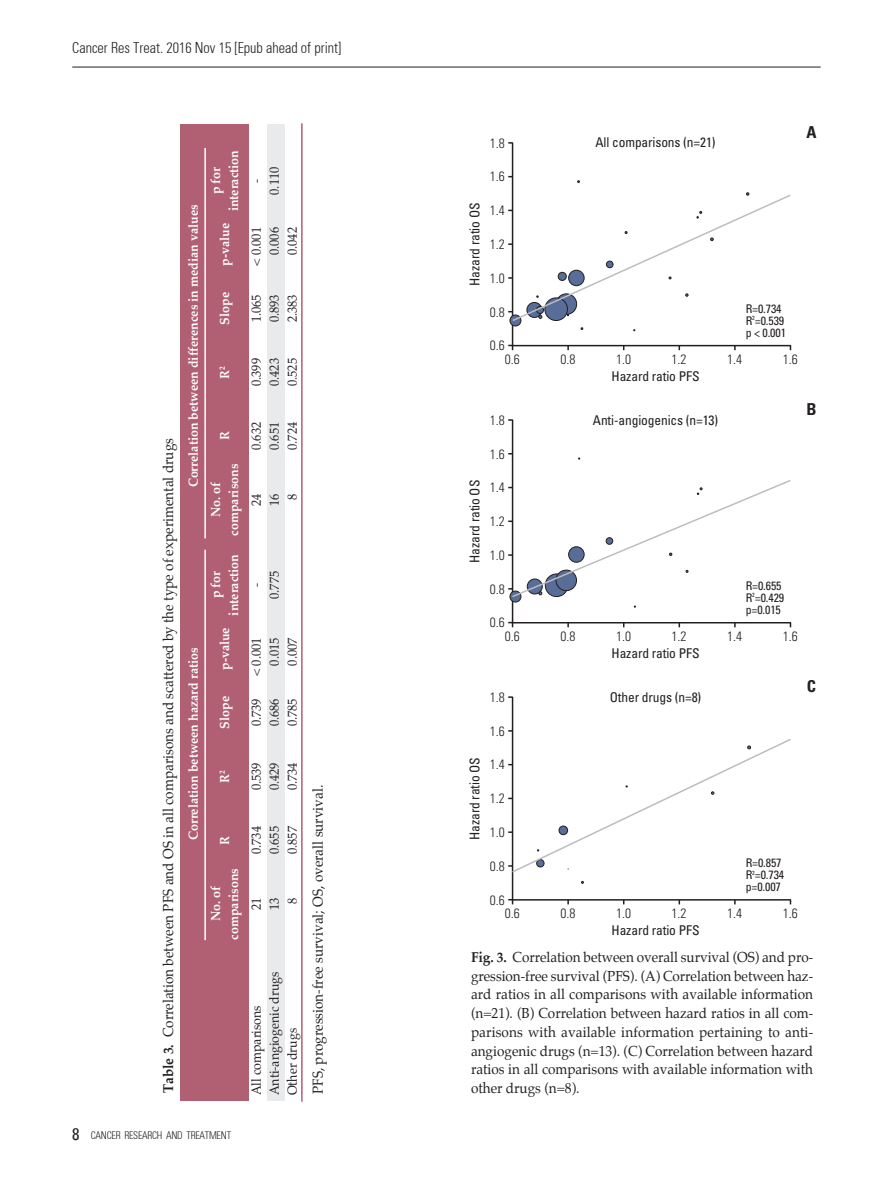
<style>
.page{position:relative;width:893px;height:1191px;background:#fff}
.page>*{position:absolute;margin:0;border:0;box-sizing:border-box;transform-origin:0 0}
.t1{font:700 condensed 16.5px "Univers";color:#231f20}
.t2{font:300 condensed 15px "Univers";color:#231f20;scale:.95 1}
.t3{font:14.25px/18.8px "Palatino";color:#231f20;text-align:justify;scale:.95 1}
.t4{font:condensed 13.5px "Univers";letter-spacing:-.01em;color:#231f20}
.t5{font:300 condensed 13.5px "Univers";color:#231f20}
.t6{font:13.05px "Palatino";color:#231f20;scale:.95 1}
.t7{font:700 13.05px "Palatino";color:#fff;scale:.95 1}
.t8{font:condensed 12px/12px "Univers";letter-spacing:-.01em;color:#231f20}
.t9{font:300 condensed 10.5px "Univers";letter-spacing:-.025em;color:#231f20;scale:.95 1}
.s1{font-weight:700}
.s2{font-weight:400;font-size:16.5px}
</style>
<div class="page">
<hr style="left:72px;top:67px;width:749px;height:1px;background:#231f20">
<svg style="left:508px;top:345px;width:5px;height:5px"></svg>
<svg style="left:511px;top:142px;width:281px;height:205px"></svg>
<svg style="left:508px;top:192px;width:284px;height:139px"></svg>
<svg style="left:508px;top:622px;width:5px;height:5px"></svg>
<svg style="left:511px;top:419px;width:281px;height:205px"></svg>
<div style="left:510px;top:591px;width:11px;height:11px;background:#586d98;border-radius:50%"></div>
<div style="left:510px;top:590px;width:11px;height:12px;border:1px solid #231f20;border-radius:50%"></div>
<svg style="left:508px;top:478px;width:284px;height:120px"></svg>
<svg style="left:508px;top:899px;width:5px;height:5px"></svg>
<svg style="left:511px;top:696px;width:281px;height:205px"></svg>
<svg style="left:508px;top:737px;width:284px;height:137px"></svg>
<div style="left:180px;top:124px;width:68px;height:976px;background:#b06072"></div>
<div style="left:267px;top:124px;width:17px;height:976px;background:#e9eaeb"></div>
<hr style="left:301px;top:123px;width:2px;height:978px;background:#b06072">
<hr style="left:204px;top:550px;width:2px;height:390px;background:#fff">
<hr style="left:204px;top:148px;width:2px;height:390px;background:#fff">
<p class="t2" style="left:72px;top:39px;width:285px">Cancer Res Treat. 2016 Nov 15 [Epub ahead of print]</p>
<p class="t3" style="left:160px;top:1093px;width:691px;rotate:-90deg"><span class="s1">Table 3.</span> Correlation between PFS and OS in all comparisons and scattered by the type of experimental drugs</p>
<p class="t7" style="left:187px;top:487px;width:299px;rotate:-90deg">Correlation between differences in median values</p>
<p class="t7" style="left:187px;top:840px;width:204px;rotate:-90deg">Correlation between hazard ratios</p>
<p class="t7" style="left:228px;top:211px;width:66px;rotate:-90deg">interaction</p>
<p class="t7" style="left:210px;top:194px;width:30px;rotate:-90deg">p for</p>
<p class="t6" style="left:250px;top:183px;width:6px;rotate:-90deg">-</p>
<p class="t6" style="left:268px;top:195px;width:31px;rotate:-90deg">0.110</p>
<p class="t7" style="left:219px;top:266px;width:46px;rotate:-90deg">p-value</p>
<p class="t6" style="left:250px;top:266px;width:42px;rotate:-90deg">&lt; 0.001</p>
<p class="t6" style="left:268px;top:255px;width:31px;rotate:-90deg">0.006</p>
<p class="t6" style="left:286px;top:255px;width:31px;rotate:-90deg">0.042</p>
<p class="t7" style="left:219px;top:324px;width:36px;rotate:-90deg">Slope</p>
<p class="t6" style="left:250px;top:322px;width:31px;rotate:-90deg">1.065</p>
<p class="t6" style="left:268px;top:322px;width:31px;rotate:-90deg">0.893</p>
<p class="t6" style="left:286px;top:322px;width:31px;rotate:-90deg">2.383</p>
<p class="t7" style="left:219px;top:378px;width:15px;rotate:-90deg">R<sup>2</sup></p>
<p class="t6" style="left:250px;top:386px;width:31px;rotate:-90deg">0.399</p>
<p class="t6" style="left:268px;top:386px;width:31px;rotate:-90deg">0.423</p>
<p class="t6" style="left:286px;top:386px;width:31px;rotate:-90deg">0.525</p>
<p class="t7" style="left:219px;top:440px;width:11px;rotate:-90deg">R</p>
<p class="t7" style="left:210px;top:517px;width:39px;rotate:-90deg">No. of</p>
<p class="t7" style="left:228px;top:535px;width:77px;rotate:-90deg">comparisons</p>
<p class="t7" style="left:228px;top:615px;width:66px;rotate:-90deg">interaction</p>
<p class="t7" style="left:210px;top:598px;width:30px;rotate:-90deg">p for</p>
<p class="t7" style="left:219px;top:670px;width:46px;rotate:-90deg">p-value</p>
<p class="t7" style="left:219px;top:728px;width:36px;rotate:-90deg">Slope</p>
<p class="t6" style="left:250px;top:450px;width:31px;rotate:-90deg">0.632</p>
<p class="t6" style="left:268px;top:450px;width:31px;rotate:-90deg">0.651</p>
<p class="t6" style="left:286px;top:450px;width:31px;rotate:-90deg">0.724</p>
<p class="t6" style="left:250px;top:506px;width:15px;rotate:-90deg">24</p>
<p class="t6" style="left:268px;top:506px;width:15px;rotate:-90deg">16</p>
<p class="t6" style="left:286px;top:499px;width:8px;rotate:-90deg">8</p>
<p class="t6" style="left:250px;top:587px;width:6px;rotate:-90deg">-</p>
<p class="t6" style="left:268px;top:599px;width:31px;rotate:-90deg">0.775</p>
<p class="t6" style="left:250px;top:676px;width:42px;rotate:-90deg">&lt; 0.001</p>
<p class="t6" style="left:268px;top:665px;width:31px;rotate:-90deg">0.015</p>
<p class="t6" style="left:286px;top:665px;width:31px;rotate:-90deg">0.007</p>
<p class="t6" style="left:250px;top:726px;width:31px;rotate:-90deg">0.739</p>
<p class="t6" style="left:268px;top:726px;width:31px;rotate:-90deg">0.686</p>
<p class="t6" style="left:286px;top:726px;width:31px;rotate:-90deg">0.785</p>
<p class="t7" style="left:219px;top:782px;width:15px;rotate:-90deg">R<sup>2</sup></p>
<p class="t6" style="left:250px;top:790px;width:31px;rotate:-90deg">0.539</p>
<p class="t6" style="left:268px;top:790px;width:31px;rotate:-90deg">0.429</p>
<p class="t6" style="left:286px;top:790px;width:31px;rotate:-90deg">0.734</p>
<p class="t7" style="left:219px;top:844px;width:11px;rotate:-90deg">R</p>
<p class="t7" style="left:210px;top:921px;width:39px;rotate:-90deg">No. of</p>
<p class="t7" style="left:228px;top:939px;width:77px;rotate:-90deg">comparisons</p>
<p class="t6" style="left:250px;top:854px;width:31px;rotate:-90deg">0.734</p>
<p class="t6" style="left:268px;top:854px;width:31px;rotate:-90deg">0.655</p>
<p class="t6" style="left:286px;top:854px;width:31px;rotate:-90deg">0.857</p>
<p class="t6" style="left:250px;top:910px;width:15px;rotate:-90deg">21</p>
<p class="t6" style="left:268px;top:910px;width:15px;rotate:-90deg">13</p>
<p class="t6" style="left:286px;top:903px;width:8px;rotate:-90deg">8</p>
<p class="t6" style="left:268px;top:1095px;width:132px;rotate:-90deg">Anti-angiogenic drugs</p>
<p class="t6" style="left:250px;top:1095px;width:96px;rotate:-90deg">All comparisons</p>
<p class="t6" style="left:286px;top:1095px;width:72px;rotate:-90deg">Other drugs</p>
<p class="t3" style="left:310px;top:1094px;width:327px;rotate:-90deg">PFS, progression-free survival; OS, overall survival.</p>
<p class="t9" style="left:72px;top:1129px;width:169px"><span class="s2">8</span> CANCER RESEARCH AND TREATMENT</p>
<p class="t4" style="left:466px;top:286px;width:84px;rotate:-90deg">Hazard ratio OS</p>
<p class="t5" style="left:490px;top:135px;width:16px">1.8</p>
<p class="t5" style="left:490px;top:168px;width:16px">1.6</p>
<p class="t5" style="left:490px;top:202px;width:16px">1.4</p>
<p class="t5" style="left:490px;top:236px;width:16px">1.2</p>
<p class="t5" style="left:490px;top:270px;width:16px">1.0</p>
<p class="t5" style="left:490px;top:304px;width:16px">0.8</p>
<p class="t5" style="left:490px;top:337px;width:16px">0.6</p>
<p class="t5" style="left:505px;top:351px;width:16px">0.6</p>
<p class="t4" style="left:466px;top:563px;width:84px;rotate:-90deg">Hazard ratio OS</p>
<p class="t5" style="left:490px;top:412px;width:16px">1.8</p>
<p class="t5" style="left:490px;top:446px;width:16px">1.6</p>
<p class="t5" style="left:490px;top:479px;width:16px">1.4</p>
<p class="t5" style="left:490px;top:513px;width:16px">1.2</p>
<p class="t5" style="left:490px;top:547px;width:16px">1.0</p>
<p class="t5" style="left:490px;top:581px;width:16px">0.8</p>
<p class="t5" style="left:490px;top:614px;width:16px">0.6</p>
<p class="t5" style="left:505px;top:628px;width:16px">0.6</p>
<p class="t4" style="left:466px;top:840px;width:84px;rotate:-90deg">Hazard ratio OS</p>
<p class="t5" style="left:490px;top:689px;width:16px">1.8</p>
<p class="t5" style="left:490px;top:723px;width:16px">1.6</p>
<p class="t5" style="left:490px;top:756px;width:16px">1.4</p>
<p class="t5" style="left:490px;top:790px;width:16px">1.2</p>
<p class="t5" style="left:490px;top:824px;width:16px">1.0</p>
<p class="t5" style="left:490px;top:858px;width:16px">0.8</p>
<p class="t5" style="left:490px;top:891px;width:16px">0.6</p>
<p class="t5" style="left:505px;top:905px;width:16px">0.6</p>
<p class="t4" style="left:595px;top:134px;width:122px">All comparisons (n=21)</p>
<p class="t1" style="left:806px;top:121px;width:12px">A</p>
<p class="t8" style="left:746px;top:302px;width:42px">R=0.734<br>R<sup>2</sup>=0.539 p &lt; 0.001</p>
<p class="t5" style="left:560px;top:351px;width:16px">0.8</p>
<p class="t5" style="left:616px;top:351px;width:16px">1.0</p>
<p class="t5" style="left:672px;top:351px;width:16px">1.2</p>
<p class="t5" style="left:727px;top:351px;width:16px">1.4</p>
<p class="t5" style="left:783px;top:351px;width:16px">1.6</p>
<p class="t4" style="left:612px;top:367px;width:89px">Hazard ratio PFS</p>
<p class="t4" style="left:593px;top:411px;width:127px">Anti-angiogenics (n=13)</p>
<p class="t1" style="left:806px;top:398px;width:12px">B</p>
<p class="t8" style="left:746px;top:579px;width:40px">R=0.655<br>R<sup>2</sup>=0.429 p=0.015</p>
<p class="t5" style="left:560px;top:628px;width:16px">0.8</p>
<p class="t5" style="left:616px;top:628px;width:16px">1.0</p>
<p class="t5" style="left:672px;top:628px;width:16px">1.2</p>
<p class="t5" style="left:727px;top:628px;width:16px">1.4</p>
<p class="t5" style="left:783px;top:628px;width:16px">1.6</p>
<p class="t4" style="left:612px;top:644px;width:89px">Hazard ratio PFS</p>
<p class="t4" style="left:610px;top:688px;width:93px">Other drugs (n=8)</p>
<p class="t1" style="left:807px;top:675px;width:11px">C</p>
<p class="t8" style="left:746px;top:856px;width:40px">R=0.857<br>R<sup>2</sup>=0.734 p=0.007</p>
<p class="t5" style="left:560px;top:905px;width:16px">0.8</p>
<p class="t5" style="left:616px;top:905px;width:16px">1.0</p>
<p class="t5" style="left:672px;top:905px;width:16px">1.2</p>
<p class="t5" style="left:727px;top:905px;width:16px">1.4</p>
<p class="t5" style="left:783px;top:905px;width:16px">1.6</p>
<p class="t4" style="left:612px;top:921px;width:89px">Hazard ratio PFS</p>
<p class="t3" style="left:471px;top:948px;width:362px"><span class="s1">Fig. 3.</span> Correlation between overall survival (OS) and pro&shy;gression-free survival (PFS). (A) Correlation between haz&shy;ard ratios in all comparisons with available information (n=21). (B) Correlation between hazard ratios in all com&shy;parisons with available information pertaining to anti&shy;angiogenic drugs (n=13). (C) Correlation between hazard ratios in all comparisons with available information with</p>
<p class="t3" style="left:471px;top:1079px;width:116px">other drugs (n=8).</p>
</div>
